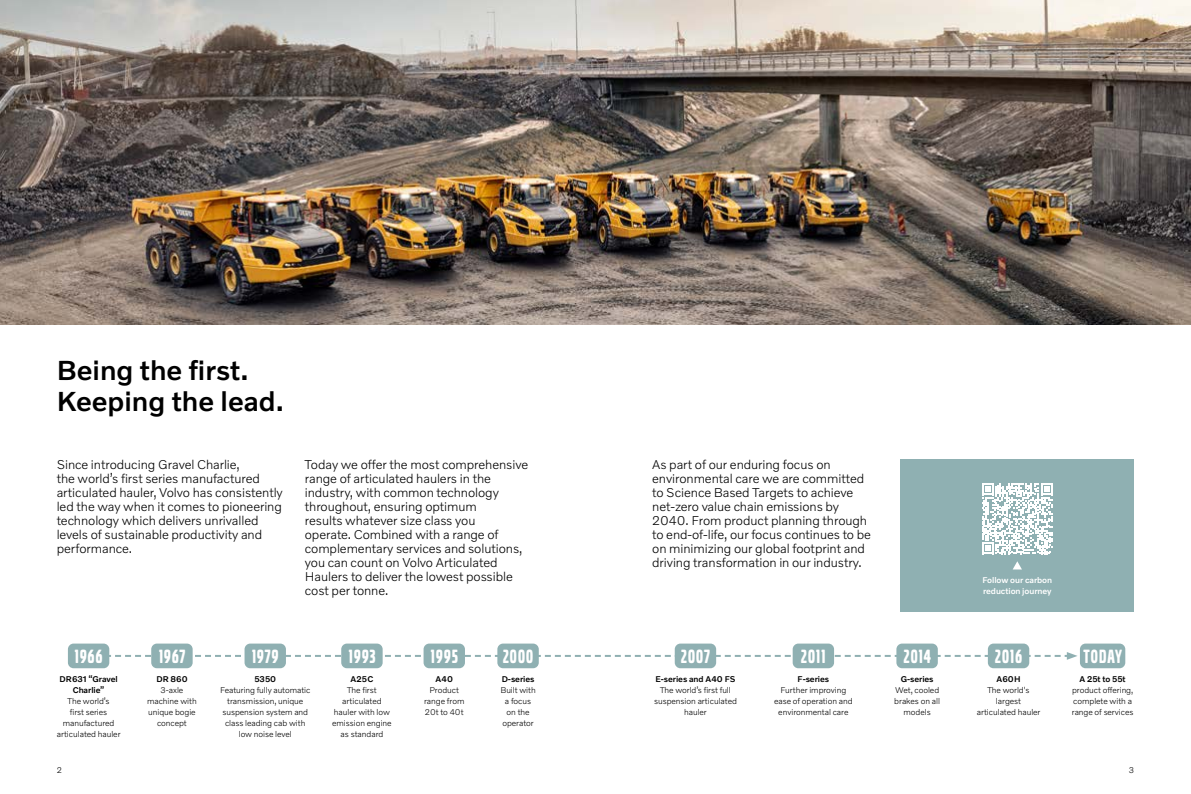
<style>
.page{position:relative;width:1191px;height:794px;background:#fff}
.page>*{position:absolute;margin:0;border:0;box-sizing:border-box;transform-origin:0 0}
.t1{font:500 28px/31px "Volvo Novum";color:#000}
.t2{font:20px "Volvo Broad Pro";letter-spacing:.06em;color:#fff}
.t3{font:300 13px/14px "Volvo Novum";letter-spacing:-.005em;color:#000}
.t4{font:300 8.5px/11px "Volvo Novum";letter-spacing:-.005em;color:#000;text-align:center}
.t5{font:500 8.5px/11px "Volvo Novum";letter-spacing:-.005em;color:#000;text-align:center}
.t6{font:500 8.5px/11px "Volvo Novum";letter-spacing:-.005em;color:#fff}
</style>
<div class="page">
<svg style="left:109px;top:652px;width:968px;height:8px"></svg>
<div style="left:900px;top:459px;width:234px;height:152px;background:#8fb0b2"></div>
<div style="left:68px;top:643px;width:41px;height:25px;background:#8fb0b2;border-radius:6px"></div>
<div style="left:151px;top:643px;width:42px;height:25px;background:#8fb0b2;border-radius:6px"></div>
<div style="left:244px;top:643px;width:42px;height:25px;background:#8fb0b2;border-radius:6px"></div>
<div style="left:341px;top:643px;width:42px;height:25px;background:#8fb0b2;border-radius:6px"></div>
<div style="left:423px;top:643px;width:42px;height:25px;background:#8fb0b2;border-radius:6px"></div>
<div style="left:497px;top:643px;width:42px;height:25px;background:#8fb0b2;border-radius:6px"></div>
<div style="left:675px;top:643px;width:41px;height:25px;background:#8fb0b2;border-radius:6px"></div>
<div style="left:792px;top:643px;width:42px;height:25px;background:#8fb0b2;border-radius:6px"></div>
<div style="left:896px;top:643px;width:41px;height:25px;background:#8fb0b2;border-radius:6px"></div>
<div style="left:987px;top:643px;width:42px;height:25px;background:#8fb0b2;border-radius:6px"></div>
<div style="left:1080px;top:643px;width:45px;height:25px;background:#8fb0b2;border-radius:6px"></div>
<img style="left:0;top:0;width:1191px;height:325px">
<svg style="left:982px;top:483px;width:71px;height:71px"></svg>
<svg style="left:1013px;top:561px;width:9px;height:8px"></svg>
<h1 class="t1" style="left:57px;top:353px;width:229px">Being the first.<br>Keeping the lead.</h1>
<p class="t3" style="left:57px;top:457px;width:228px">Since introducing Gravel Charlie,<br>the world’s first series manufactured articulated hauler, Volvo has consistently led the way when it comes to pioneering technology which delivers unrivalled levels of sustainable productivity and performance.</p>
<p class="t3" style="left:305px;top:457px;width:225px">Today we offer the most comprehensive range of articulated haulers in the industry, with common technology throughout, ensuring optimum<br>results whatever size class you<br>operate. Combined with a range of complementary services and solutions, you can count on Volvo Articulated Haulers to deliver the lowest possible cost per tonne.</p>
<p class="t3" style="left:652px;top:457px;width:220px">As part of our enduring focus on environmental care we are committed to Science Based Targets to achieve net-zero value chain emissions by 2040. From product planning through to end-of-life, our focus continues to be on minimizing our global footprint and driving transformation in our industry.</p>
<p class="t6" style="left:982px;top:574px;width:71px">Follow our carbon reduction journey</p>
<h2 class="t2" style="left:75px;top:646px;width:29px">1966</h2>
<h2 class="t2" style="left:159px;top:646px;width:28px">1967</h2>
<h2 class="t2" style="left:252px;top:646px;width:28px">1979</h2>
<h2 class="t2" style="left:349px;top:646px;width:28px">1993</h2>
<h2 class="t2" style="left:431px;top:646px;width:28px">1995</h2>
<h2 class="t2" style="left:503px;top:646px;width:32px">2000</h2>
<h2 class="t2" style="left:681px;top:646px;width:30px">2007</h2>
<h2 class="t2" style="left:801px;top:646px;width:26px">2011</h2>
<h2 class="t2" style="left:904px;top:646px;width:29px">2014</h2>
<h2 class="t2" style="left:995px;top:646px;width:28px">2016</h2>
<h2 class="t2" style="left:1083px;top:646px;width:40px">Today</h2>
<p class="t5" style="left:59px;top:673px;width:60px">DR631 “Gravel<br>Charlie”</p>
<p class="t4" style="left:57px;top:695px;width:65px">The world’s<br>first series manufactured articulated hauler</p>
<p class="t5" style="left:156px;top:673px;width:33px">DR 860</p>
<p class="t4" style="left:147px;top:684px;width:51px">3-axle machine with unique bogie concept</p>
<p class="t5" style="left:254px;top:673px;width:23px">5350</p>
<p class="t4" style="left:220px;top:684px;width:92px">Featuring fully automatic transmission, unique suspension system and class leading cab with low noise level</p>
<p class="t5" style="left:350px;top:673px;width:24px">A25C</p>
<p class="t4" style="left:332px;top:684px;width:61px">The first articulated hauler with low emission engine as standard</p>
<p class="t5" style="left:435px;top:673px;width:19px">A40</p>
<p class="t4" style="left:424px;top:684px;width:42px">Product range from<br>20t to 40t</p>
<p class="t5" style="left:502px;top:673px;width:34px">D-series</p>
<p class="t4" style="left:500px;top:684px;width:37px">Built with a focus on the operator</p>
<p class="t5" style="left:655px;top:673px;width:82px">E-series and A40 FS</p>
<p class="t4" style="left:654px;top:684px;width:84px">The world’s first full suspension articulated hauler</p>
<p class="t5" style="left:797px;top:673px;width:33px">F-series</p>
<p class="t4" style="left:774px;top:684px;width:80px">Further improving ease of operation and environmental care</p>
<p class="t5" style="left:900px;top:673px;width:34px">G-series</p>
<p class="t4" style="left:894px;top:684px;width:47px">Wet, cooled brakes on all models</p>
<p class="t5" style="left:996px;top:673px;width:25px">A60H</p>
<p class="t4" style="left:976px;top:684px;width:65px">The world's largest articulated hauler</p>
<p class="t5" style="left:1079px;top:673px;width:48px">A 25t to 55t</p>
<p class="t4" style="left:1071px;top:684px;width:63px;text-align:left">product offering, complete with a range of services</p>
<p class="t4" style="left:57px;top:764px;width:7px">2</p>
<p class="t4" style="left:1128px;top:764px;width:7px">3</p>
</div>
